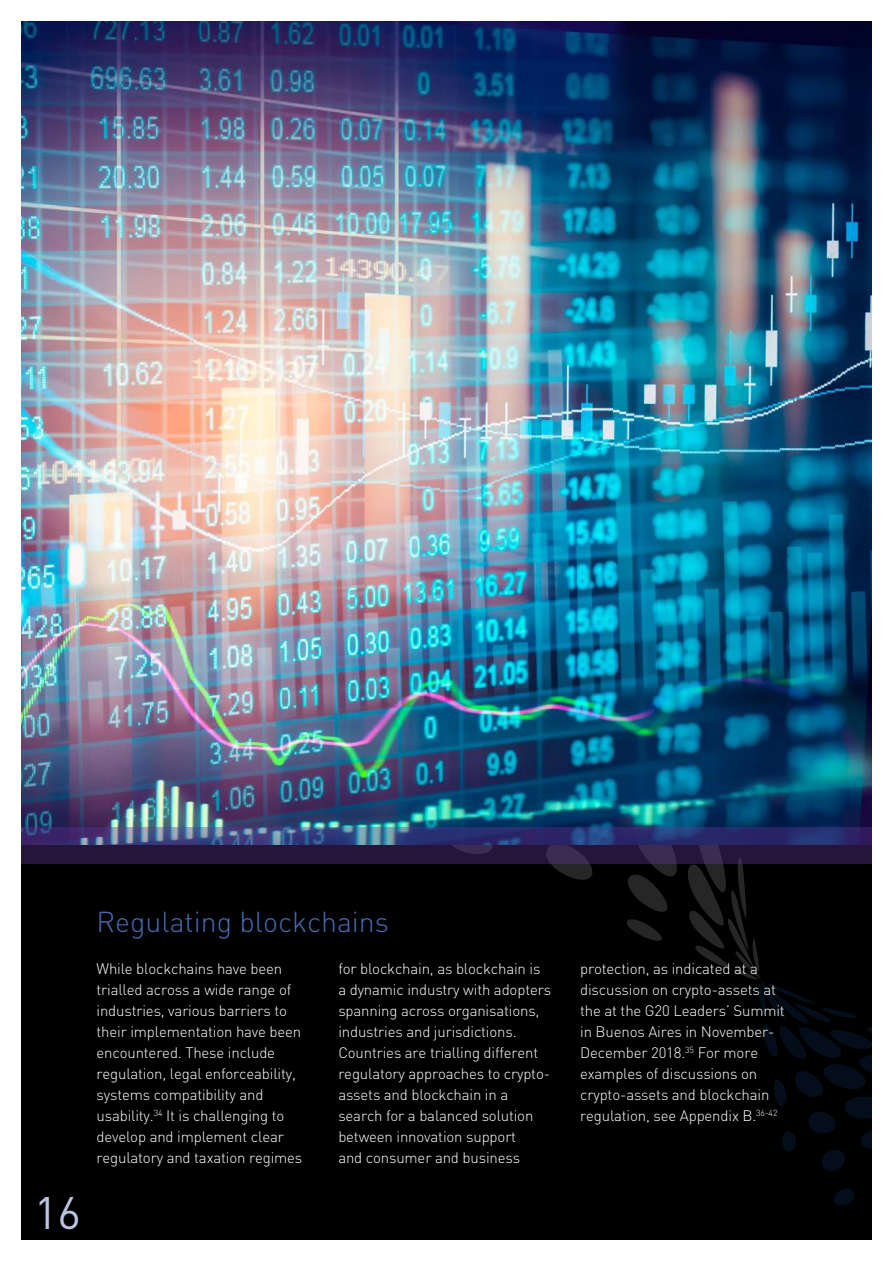
<style>
.page{position:relative;width:893px;height:1263px;background:#fff}
.page>*{position:absolute;margin:0;border:0;box-sizing:border-box;transform-origin:0 0}
.t1{font:45px "DIN";color:#bcc2e1}
.Blue_Sub{font:300 28.5px "DIN";color:#476ab1}
.Body_Copy_-_White{font:300 15px/21px "DIN";letter-spacing:-.01em;color:#fff}
</style>
<div class="page">
<img style="left:21px;top:21px;width:851px;height:806px">
<div style="left:21px;top:845px;width:851px;height:395px;background:#000"></div>
<svg style="left:543px;top:863px;width:53px;height:17px"></svg>
<svg style="left:834px;top:1189px;width:21px;height:17px"></svg>
<svg style="left:625px;top:863px;width:55px;height:78px"></svg>
<svg style="left:686px;top:863px;width:186px;height:308px"></svg>
<svg style="left:21px;top:827px;width:851px;height:36px;background:#302c5c"></svg>
<h1 class="t1" style="left:34px;top:1185px;width:48px">16</h1>
<p class="Blue_Sub" style="left:97px;top:904px;width:294px">Regulating blockchains</p>
<p class="Body_Copy_-_White" style="left:97px;top:958px;width:207px">While blockchains have been trialled across a wide range of industries, various barriers to their implementation have been encountered. These include regulation, legal enforceability, systems compatibility and usability.<sup>34</sup> It is challenging to develop and implement clear regulatory and taxation regimes</p>
<p class="Body_Copy_-_White" style="left:338px;top:958px;width:214px">for blockchain, as blockchain is a dynamic industry with adopters spanning across organisations, industries and jurisdictions.<br>Countries are trialling different regulatory approaches to crypto&shy;assets and blockchain in a search for a balanced solution between innovation support<br>and consumer and business</p>
<p class="Body_Copy_-_White" style="left:580px;top:958px;width:206px">protection, as indicated at a discussion on crypto-assets at the at the G20 Leaders’ Summit in Buenos Aires in November-<br>December 2018.<sup>35</sup> For more examples of discussions on crypto-assets and blockchain regulation, see Appendix B.<sup>36-42</sup></p>
</div>
